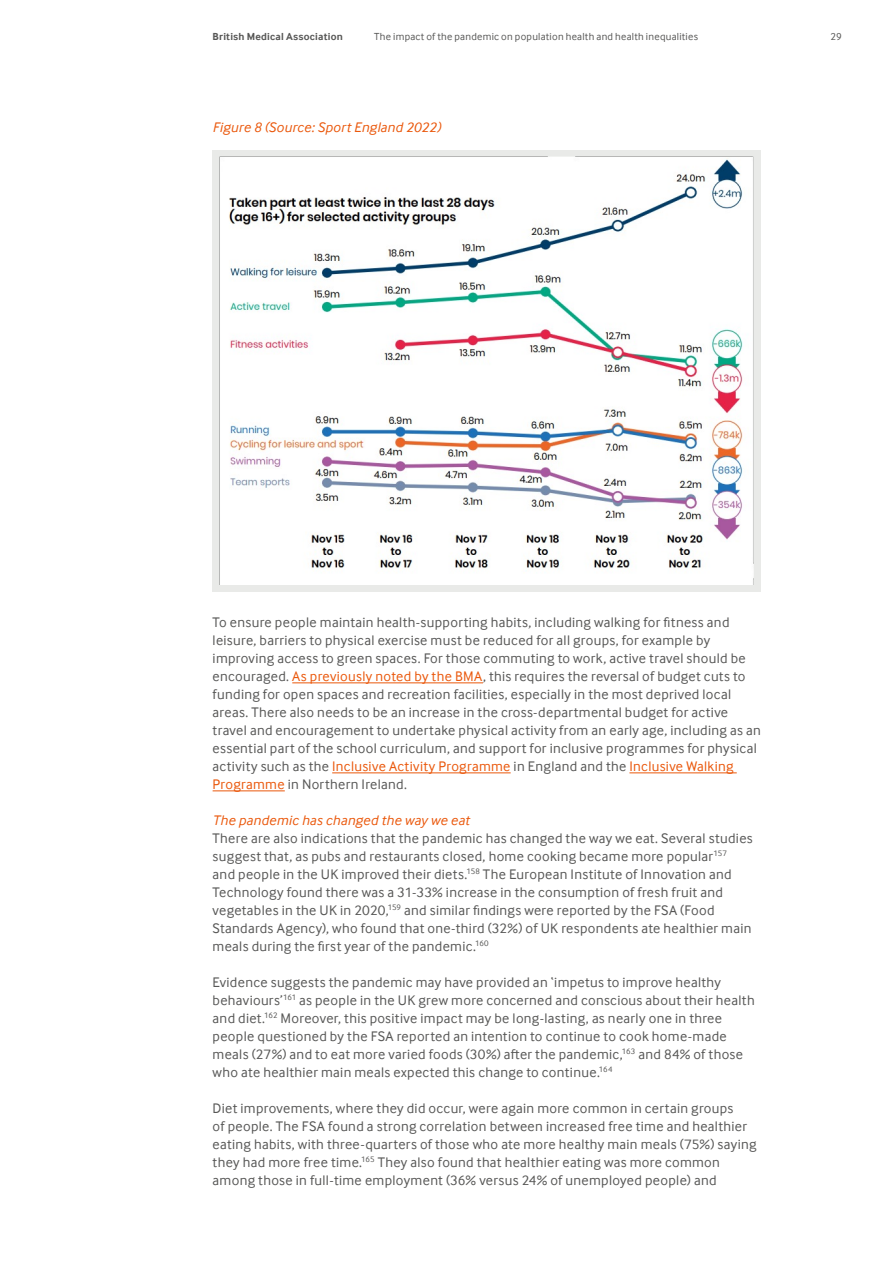
<style>
.page{position:relative;width:893px;height:1263px;background:#fff}
.page>*{position:absolute;margin:0;border:0;box-sizing:border-box;transform-origin:0 0}
.t1{font:14.25px/18px "Inter Face";letter-spacing:.02em;color:#575756}
.t2{font:italic 14.25px "Inter Face";letter-spacing:.02em;color:#ea580c}
.t3{font:10.5px "Inter Face";letter-spacing:.025em;color:#575756}
.t4{font:700 10.5px "Inter Face";letter-spacing:.02em;color:#575756}
.s1{color:#ea580c}
</style>
<div class="page">
<hr style="left:292px;top:683px;width:191px;height:1px;background:#ea580c">
<hr style="left:332px;top:773px;width:179px;height:1px;background:#ea580c">
<hr style="left:629px;top:773px;width:108px;height:1px;background:#ea580c">
<hr style="left:213px;top:791px;width:72px;height:1px;background:#ea580c">
<div style="left:213px;top:150px;width:548px;height:441px;background:#e9eae8"></div>
<img style="left:219px;top:156px;width:534px;height:429px">
<p class="t4" style="left:213px;top:30px;width:132px">British Medical Association</p>
<p class="t3" style="left:374px;top:31px;width:325px">The impact of the pandemic on population health and health inequalities</p>
<p class="t3" style="left:831px;top:31px;width:13px">29</p>
<p class="t2" style="left:213px;top:119px;width:230px">Figure 8 (Source: Sport England 2022)</p>
<p class="t1" style="left:213px;top:613px;width:550px">To ensure people maintain health-supporting habits, including walking for fitness and leisure, barriers to physical exercise must be reduced for all groups, for example by improving access to green spaces. For those commuting to work, active travel should be encouraged. <span class="s1">As previously noted by the BMA</span>, this requires the reversal of budget cuts to funding for open spaces and recreation facilities, especially in the most deprived local areas. There also needs to be an increase in the cross-departmental budget for active travel and encouragement to undertake physical activity from an early age, including as an essential part of the school curriculum, and support for inclusive programmes for physical activity such as the <span class="s1">Inclusive Activity Programme</span> in England and the <span class="s1">Inclusive Walking Programme</span> in Northern Ireland.</p>
<p class="t2" style="left:213px;top:812px;width:258px">The pandemic has changed the way we eat</p>
<p class="t1" style="left:213px;top:829px;width:542px">There are also indications that the pandemic has changed the way we eat. Several studies suggest that, as pubs and restaurants closed, home cooking became more popular<sup>157 </sup>and people in the UK improved their diets.<sup>158</sup> The European Institute of Innovation and Technology found there was a 31-33% increase in the consumption of fresh fruit and vegetables in the UK in 2020,<sup>159</sup> and similar findings were reported by the FSA (Food Standards Agency), who found that one-third (32%) of UK respondents ate healthier main meals during the first year of the pandemic.<sup>160</sup></p>
<p class="t1" style="left:213px;top:973px;width:544px">Evidence suggests the pandemic may have provided an ‘impetus to improve healthy behaviours’<sup>161</sup> as people in the UK grew more concerned and conscious about their health and diet.<sup>162</sup> Moreover, this positive impact may be long-lasting, as nearly one in three people questioned by the FSA reported an intention to continue to cook home-made meals (27%) and to eat more varied foods (30%) after the pandemic,<sup>163</sup> and 84% of those who ate healthier main meals expected this change to continue.<sup>164</sup></p>
<p class="t1" style="left:213px;top:1099px;width:545px">Diet improvements, where they did occur, were again more common in certain groups<br>of people. The FSA found a strong correlation between increased free time and healthier eating habits, with three-quarters of those who ate more healthy main meals (75%) saying they had more free time.<sup>165</sup> They also found that healthier eating was more common among those in full-time employment (36% versus 24% of unemployed people) and</p>
</div>
